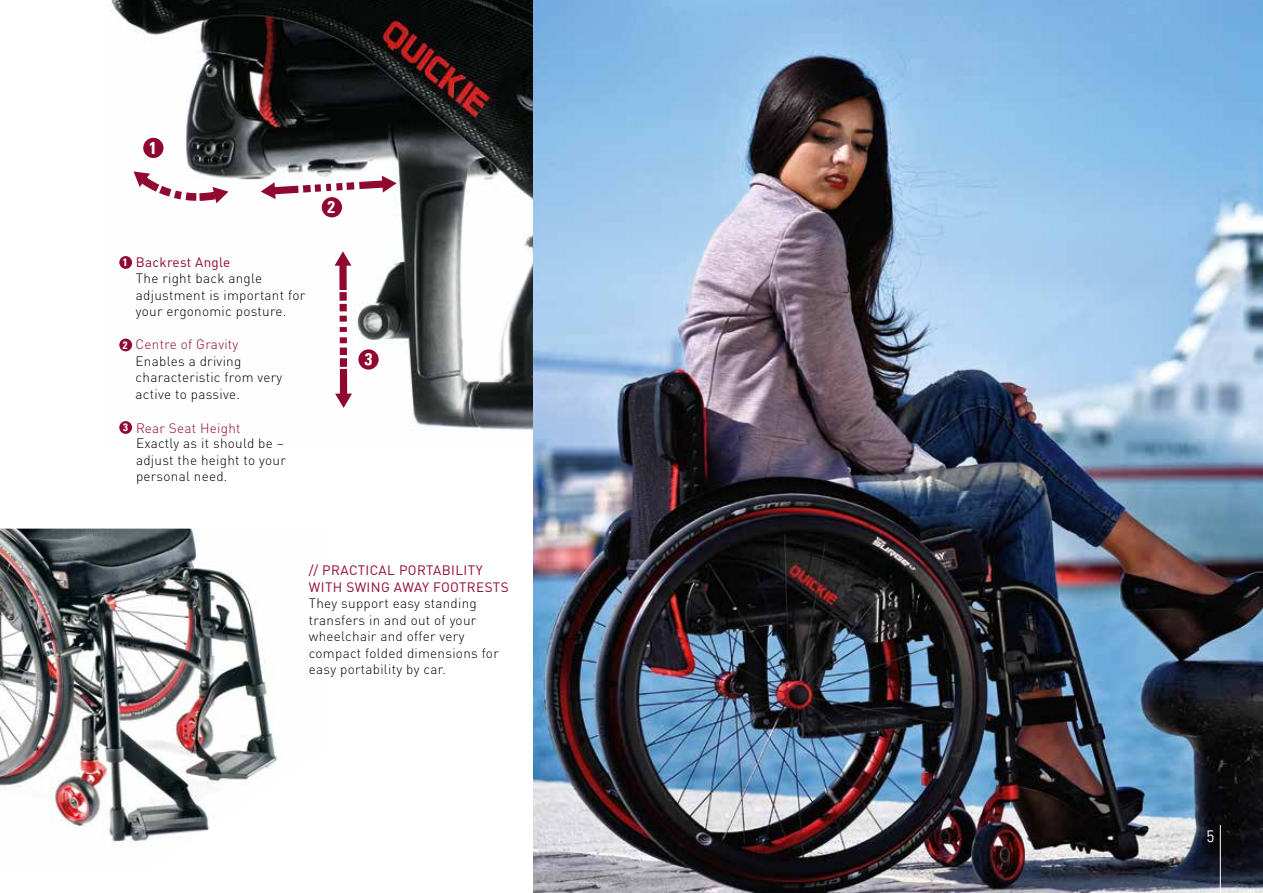
<style>
.page{position:relative;width:1263px;height:893px;background:#fff}
.page>*{position:absolute;margin:0;border:0;box-sizing:border-box;transform-origin:0 0}
.t1{font:17.1px "Univers Com 67 Bold Cond";color:#fff}
.t2{font:16.5px "Univers Com 47 Light Cond";color:#fff}
.t3{font:300 13.5px/16.5px "DINOT";letter-spacing:.02em;color:#000}
.t4{font:13.5px/16.5px "DINOT";letter-spacing:.03em;color:#900730}
.s1{font-family:"Univers Com 67 Bold Cond";font-weight:400;font-size:10.8px;color:#fff}
.s2{font-weight:400;color:#900730}
.s3{color:#900730}
</style>
<div class="page">
<img style="left:0;top:529px;width:278px;height:314px">
<img style="left:111px;top:0;width:422px;height:434px">
<div style="left:143px;top:138px;width:20px;height:20px;background:#900730;border-radius:50%"></div>
<div style="left:358px;top:349px;width:21px;height:21px;background:#900730;border-radius:50%"></div>
<div style="left:322px;top:197px;width:20px;height:20px;background:#900730;border-radius:50%"></div>
<img style="left:533px;top:0;width:730px;height:893px">
<div style="left:315px;top:184px;width:6px;height:8px;background:#900730"></div>
<svg style="left:326px;top:184px;width:5px;height:7px"></svg>
<svg style="left:261px;top:182px;width:50px;height:17px"></svg>
<div style="left:336px;top:183px;width:7px;height:7px;background:#900730"></div>
<svg style="left:346px;top:176px;width:51px;height:17px"></svg>
<svg style="left:134px;top:171px;width:94px;height:32px"></svg>
<svg style="left:335px;top:369px;width:17px;height:39px"></svg>
<svg style="left:335px;top:251px;width:16px;height:39px"></svg>
<div style="left:340px;top:337px;width:7px;height:6px;background:#900730"></div>
<svg style="left:340px;top:327px;width:7px;height:5px"></svg>
<div style="left:340px;top:348px;width:7px;height:7px;background:#900730"></div>
<div style="left:340px;top:358px;width:7px;height:9px;background:#900730"></div>
<div style="left:340px;top:316px;width:7px;height:6px;background:#900730"></div>
<div style="left:339px;top:292px;width:8px;height:9px;background:#900730"></div>
<div style="left:340px;top:304px;width:7px;height:7px;background:#900730"></div>
<div style="left:119px;top:256px;width:13px;height:13px;background:#900730;border-radius:50%"></div>
<div style="left:119px;top:339px;width:13px;height:12px;background:#900730;border-radius:50%"></div>
<div style="left:119px;top:421px;width:13px;height:13px;background:#900730;border-radius:50%"></div>
<hr style="left:1220px;top:825px;width:1px;height:68px;background:#fff">
<p class="t1" style="left:149px;top:138px;width:9px">1</p>
<p class="t3" style="left:136px;top:254px;width:171px;text-indent:-13px"><span class="s1">1</span> <span class="s2">Backrest Angle<br></span>The right back angle adjustment is important for your ergonomic posture.</p>
<p class="t3" style="left:136px;top:336px;width:148px;text-indent:-13px"><span class="s1">2</span> <span class="s3">Centre of Gravity<br></span>Enables a driving characteristic from very active to passive.</p>
<p class="t3" style="left:136px;top:421px;width:149px;line-height:15px;text-indent:-13px"><sup>3</sup> <span class="s3">Rear Seat Height<br></span>Exactly as it should be –</p>
<p class="t3" style="left:136px;top:452px;width:151px">adjust the height to your personal need.</p>
<p class="t1" style="left:328px;top:197px;width:9px">2</p>
<p class="t4" style="left:309px;top:562px;width:201px">// PRACTICAL PORTABILITY<br>WITH SWING AWAY FOOTRESTS</p>
<p class="t3" style="left:309px;top:595px;width:191px">They support easy standing transfers in and out of your wheelchair and offer very compact folded dimensions for easy portability by car.</p>
<p class="t2" style="left:1207px;top:826px;width:9px">5</p>
</div>
